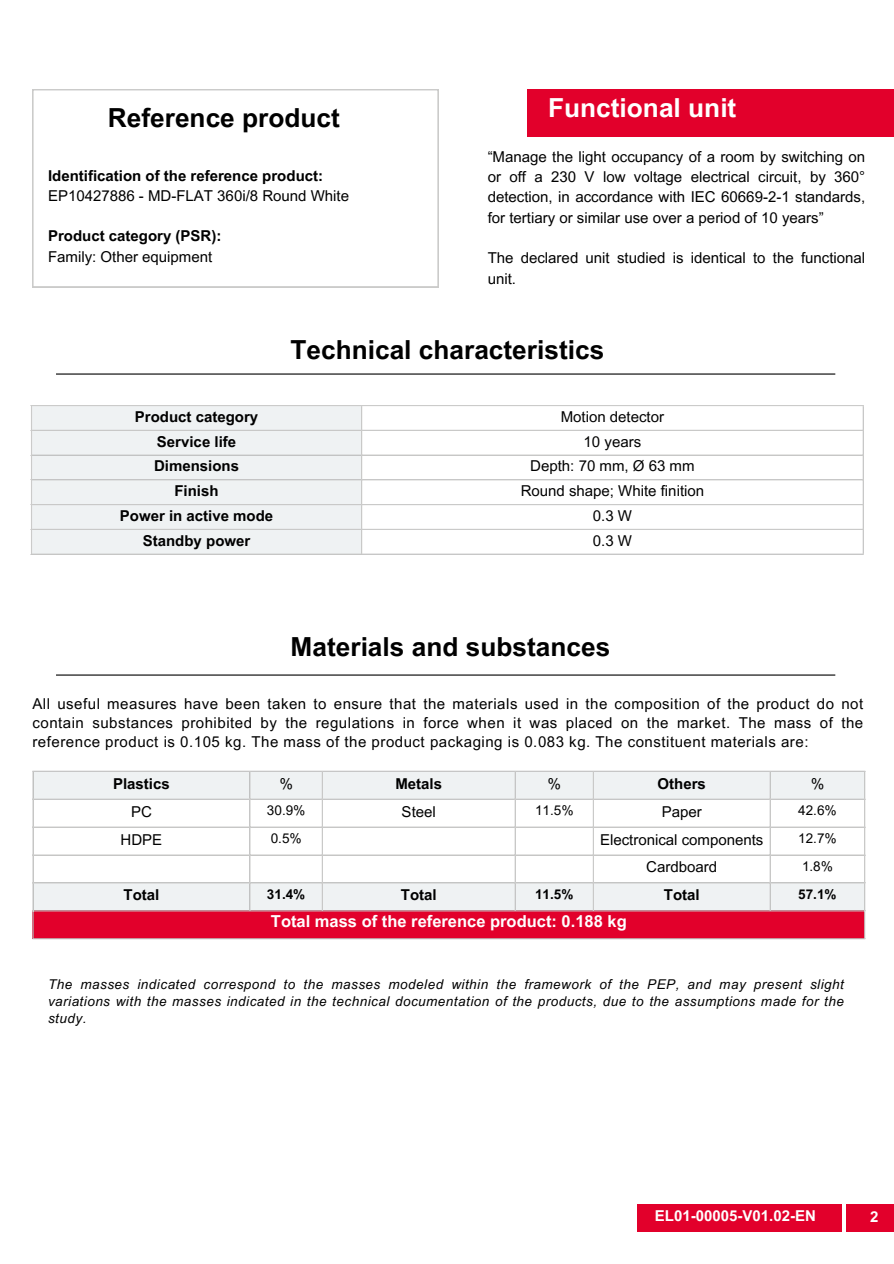
<style>
.page{position:relative;width:894px;height:1264px;background:#fff}
.page>*{position:absolute;margin:0;border:0;box-sizing:border-box;transform-origin:0 0}
.t1{font:700 26.25px "Arial MT Pro";color:#000}
.t2{font:700 26.25px "Arial MT Pro";color:#fff}
.t3{font:700 16.5px "Arial MT Pro";color:#fff}
.t4{font:15px/20.2px "Arial MT Pro";color:#000;text-align:justify}
.t5{font:700 15px/20.2px "Arial MT Pro";color:#000}
.t6{font:700 15px "Arial MT Pro";color:#fff}
.t7{font:italic 13.5px/16.8px "Arial MT Pro";letter-spacing:.035em;color:#000;text-align:justify}
.t8{font:13.5px "Arial MT Pro";color:#000}
.t9{font:700 13.5px "Arial MT Pro";color:#000}
.s1{font-weight:400}
</style>
<div class="page">
<div style="left:526px;top:89px;width:367px;height:47px;background:#e2002b"></div>
<svg style="left:32px;top:89px;width:406px;height:198px"></svg>
<div style="left:32px;top:406px;width:329px;height:147px;background:#eff2f3"></div>
<svg style="left:362px;top:406px;width:500px;height:147px"></svg>
<hr style="left:31px;top:406px;width:1px;height:147px;background:#cbcbca">
<hr style="left:361px;top:406px;width:1px;height:147px;background:#cbcbca">
<hr style="left:862px;top:406px;width:1px;height:147px;background:#cbcbca">
<hr style="left:31px;top:405px;width:832px;height:1px;background:#cbcbca">
<hr style="left:31px;top:430px;width:832px;height:1px;background:#cbcbca">
<hr style="left:31px;top:454px;width:832px;height:1px;background:#cbcbca">
<hr style="left:31px;top:479px;width:832px;height:1px;background:#cbcbca">
<hr style="left:31px;top:504px;width:832px;height:1px;background:#cbcbca">
<hr style="left:31px;top:529px;width:832px;height:1px;background:#cbcbca">
<hr style="left:31px;top:553px;width:832px;height:1px;background:#cbcbca">
<svg style="left:34px;top:771px;width:829px;height:139px"></svg>
<div style="left:33px;top:910px;width:831px;height:29px;background:#e2002b"></div>
<hr style="left:32px;top:771px;width:2px;height:167px;background:#cbcbca">
<hr style="left:249px;top:771px;width:1px;height:139px;background:#cbcbca">
<hr style="left:321px;top:771px;width:2px;height:139px;background:#cbcbca">
<hr style="left:514px;top:771px;width:1px;height:139px;background:#cbcbca">
<hr style="left:592px;top:771px;width:1px;height:139px;background:#cbcbca">
<hr style="left:769px;top:771px;width:1px;height:139px;background:#cbcbca">
<hr style="left:863px;top:771px;width:2px;height:167px;background:#cbcbca">
<hr style="left:32px;top:770px;width:833px;height:1px;background:#cbcbca">
<hr style="left:32px;top:798px;width:833px;height:1px;background:#cbcbca">
<hr style="left:32px;top:826px;width:833px;height:1px;background:#cbcbca">
<hr style="left:32px;top:854px;width:833px;height:1px;background:#cbcbca">
<hr style="left:32px;top:882px;width:833px;height:1px;background:#cbcbca">
<hr style="left:32px;top:910px;width:833px;height:1px;background:#cbcbca">
<hr style="left:32px;top:938px;width:833px;height:1px;background:#cbcbca">
<hr style="left:56px;top:373px;width:779px;height:1px;background:#000">
<hr style="left:56px;top:674px;width:779px;height:1px;background:#000">
<div style="left:846px;top:1204px;width:47px;height:27px;background:#e2002b"></div>
<div style="left:637px;top:1204px;width:204px;height:27px;background:#e2002b"></div>
<p class="t1" style="left:108px;top:108px;width:233px">Reference product</p>
<p class="t2" style="left:548px;top:98px;width:190px">Functional unit</p>
<p class="t5" style="left:48px;top:167px;width:302px">Identification of the reference product:<br><span class="s1">EP10427886 - MD-FLAT 360i/8 Round White</span></p>
<p class="t5" style="left:48px;top:228px;width:175px">Product category (PSR):<br><span class="s1">Family: Other equipment</span></p>
<p class="t4" style="left:487px;top:148px;width:379px">“Manage the light occupancy of a room by switching on or off a 230 V low voltage electrical circuit, by 360° detection, in accordance with IEC 60669-2-1 standards, for tertiary or similar use over a period of 10 years”</p>
<p class="t4" style="left:487px;top:250px;width:379px">The declared unit studied is identical to the functional unit.</p>
<p class="t1" style="left:290px;top:340px;width:315px">Technical characteristics</p>
<h1 class="t5" style="left:135px;top:408px;width:125px">Product category</h1>
<h3 class="t4" style="left:560px;top:408px;width:105px">Motion detector</h3>
<h3 class="t5" style="left:157px;top:433px;width:81px">Service life</h3>
<h1 class="t4" style="left:583px;top:433px;width:59px">10 years</h1>
<h3 class="t5" style="left:154px;top:458px;width:86px">Dimensions</h3>
<h3 class="t4" style="left:530px;top:458px;width:166px">Depth: 70 mm, Ø 63 mm</h3>
<h1 class="t5" style="left:174px;top:482px;width:46px">Finish</h1>
<p class="t4" style="left:520px;top:482px;width:185px">Round shape; White finition</p>
<p class="t5" style="left:120px;top:507px;width:155px">Power in active mode</p>
<p class="t4" style="left:592px;top:507px;width:41px">0.3 W</p>
<p class="t5" style="left:143px;top:532px;width:109px">Standby power</p>
<p class="t4" style="left:592px;top:532px;width:41px">0.3 W</p>
<p class="t1" style="left:290px;top:637px;width:321px">Materials and substances</p>
<p class="t4" style="left:32px;top:695px;width:832px;line-height:19.2px">All useful measures have been taken to ensure that the materials used in the composition of the product do not contain substances prohibited by the regulations in force when it was placed on the market. The mass of the reference product is 0.105 kg. The mass of the product packaging is 0.083 kg. The constituent materials are:</p>
<p class="t5" style="left:113px;top:775px;width:58px">Plastics</p>
<p class="t4" style="left:279px;top:775px;width:15px">%</p>
<p class="t5" style="left:395px;top:775px;width:48px">Metals</p>
<p class="t4" style="left:547px;top:775px;width:15px">%</p>
<p class="t5" style="left:657px;top:775px;width:50px">Others</p>
<p class="t4" style="left:810px;top:775px;width:15px">%</p>
<p class="t4" style="left:131px;top:803px;width:22px">PC</p>
<h1 class="t8" style="left:267px;top:805px;width:40px">30.9%</h1>
<h3 class="t4" style="left:401px;top:803px;width:36px">Steel</h3>
<p class="t8" style="left:535px;top:805px;width:40px">11.5%</p>
<p class="t4" style="left:661px;top:803px;width:42px">Paper</p>
<p class="t8" style="left:798px;top:805px;width:40px">42.6%</p>
<p class="t4" style="left:121px;top:831px;width:43px">HDPE</p>
<p class="t8" style="left:271px;top:833px;width:32px">0.5%</p>
<p class="t4" style="left:600px;top:831px;width:165px">Electronical components</p>
<p class="t8" style="left:798px;top:833px;width:40px">12.7%</p>
<p class="t4" style="left:646px;top:859px;width:72px">Cardboard</p>
<p class="t8" style="left:801px;top:861px;width:32px">1.8%</p>
<p class="t5" style="left:123px;top:886px;width:37px">Total</p>
<p class="t9" style="left:267px;top:889px;width:40px">31.4%</p>
<p class="t5" style="left:400px;top:886px;width:37px">Total</p>
<p class="t9" style="left:535px;top:889px;width:40px">11.5%</p>
<p class="t5" style="left:663px;top:886px;width:37px">Total</p>
<p class="t9" style="left:798px;top:889px;width:40px">57.1%</p>
<p class="t3" style="left:271px;top:915px;width:357px">Total mass of the reference product: 0.188 kg</p>
<p class="t7" style="left:48px;top:977px;width:797px">The masses indicated correspond to the masses modeled within the framework of the PEP, and may present slight variations with the masses indicated in the technical documentation of the products, due to the assumptions made for the study.</p>
<p class="t6" style="left:654px;top:1210px;width:162px">EL01-00005-V01.02-EN</p>
<h2 class="t6" style="left:869px;top:1211px;width:10px">2</h2>
</div>
